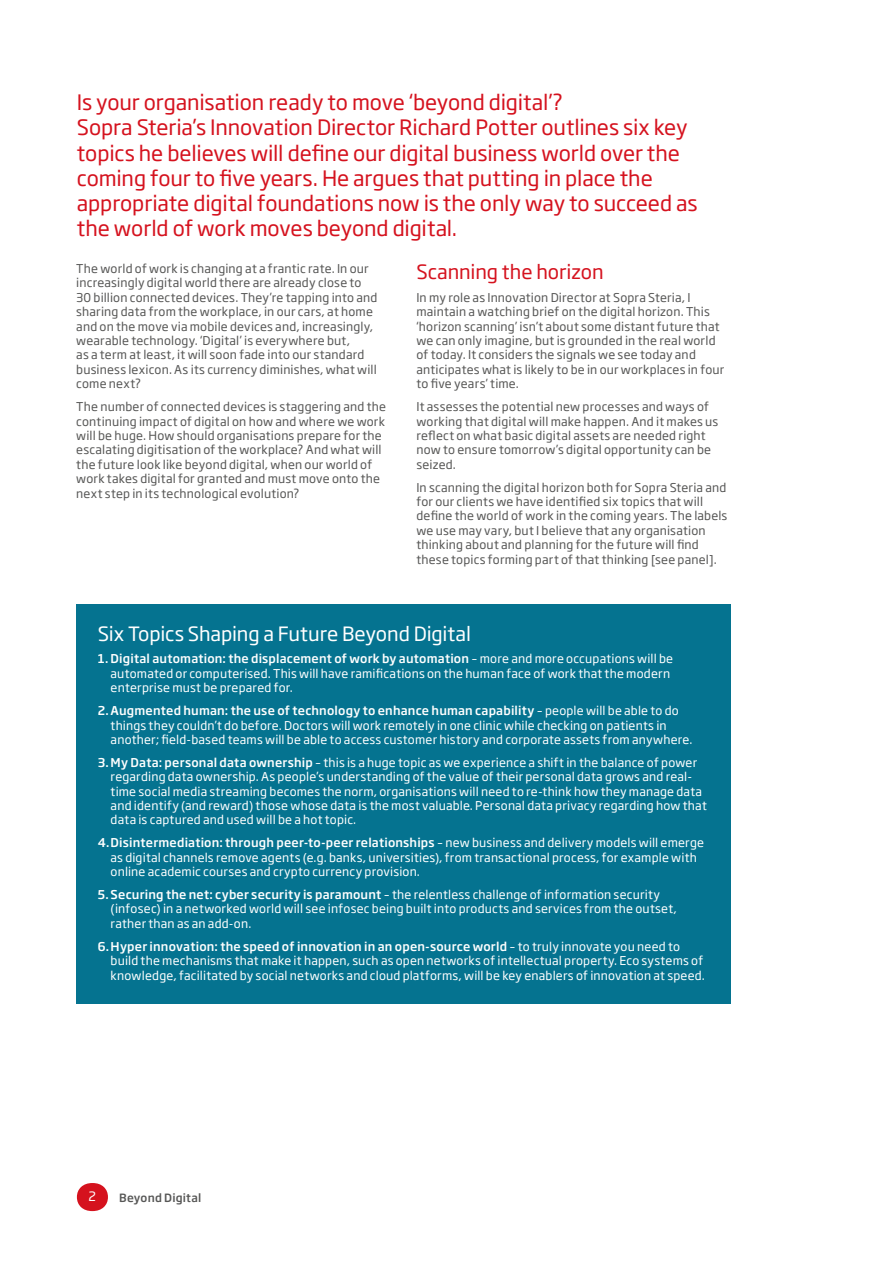
<style>
.page{position:relative;width:893px;height:1263px;background:#fff}
.page>*{position:absolute;margin:0;border:0;box-sizing:border-box;transform-origin:0 0}
.Body_Heading_1{font:21px/25.2px "Soho Gothic Std";letter-spacing:-.005em;color:#d5121e}
.Body_Heading_1-2{font:19.5px "Soho Gothic Std";letter-spacing:-.005em;color:#fff}
.Body_Heading_1-3{font:19.5px "Soho Gothic Std";letter-spacing:-.005em;color:#d5121e}
.t1{font:12.75px "Soho Gothic Pro";color:#fff}
.t2{font:12px/14.4px "Soho Gothic Std";letter-spacing:.015em;color:#fff}
.Body{font:12px/14.4px "Soho Gothic Std";letter-spacing:.015em;color:#575756}
.Footer_Text{font:500 11.25px "Soho Gothic Std";letter-spacing:.02em;color:#575756}
.s1{font-weight:500}
</style>
<div class="page">
<svg style="left:77px;top:1183px;width:31px;height:28px"></svg>
<div style="left:77px;top:604px;width:654px;height:400px;background:#057390"></div>
<p class="Body_Heading_1" style="left:77px;top:90px;width:622px">Is your organisation ready to move ‘beyond digital’?<br>Sopra Steria’s Innovation Director Richard Potter outlines six key topics he believes will define our digital business world over the coming four to five years. He argues that putting in place the appropriate digital foundations now is the only way to succeed as the world of work moves beyond digital.</p>
<p class="Body" style="left:76px;top:262px;width:303px">The world of work is changing at a frantic rate. In our increasingly digital world there are already close to 30 billion connected devices. They’re tapping into and sharing data from the workplace, in our cars, at home and on the move via mobile devices and, increasingly, wearable technology. ‘Digital’ is everywhere but,<br>as a term at least, it will soon fade into our standard business lexicon. As its currency diminishes, what will come next?</p>
<p class="Body" style="left:76px;top:400px;width:311px">The number of connected devices is staggering and the continuing impact of digital on how and where we work will be huge. How should organisations prepare for the escalating digitisation of the workplace? And what will the future look like beyond digital, when our world of work takes digital for granted and must move onto the next step in its technological evolution?</p>
<p class="Body_Heading_1-3" style="left:416px;top:259px;width:189px">Scanning the horizon</p>
<p class="Body" style="left:416px;top:290px;width:309px">In my role as Innovation Director at Sopra Steria, I maintain a watching brief on the digital horizon. This ‘horizon scanning’ isn’t about some distant future that we can only imagine, but is grounded in the real world of today. It considers the signals we see today and anticipates what is likely to be in our workplaces in four to five years’ time.</p>
<p class="Body" style="left:416px;top:400px;width:303px">It assesses the potential new processes and ways of working that digital will make happen. And it makes us reflect on what basic digital assets are needed right now to ensure tomorrow’s digital opportunity can be seized.</p>
<p class="Body" style="left:416px;top:480px;width:312px">In scanning the digital horizon both for Sopra Steria and for our clients we have identified six topics that will define the world of work in the coming years. The labels we use may vary, but I believe that any organisation thinking about and planning for the future will find these topics forming part of that thinking [see panel].</p>
<p class="Body_Heading_1-2" style="left:98px;top:621px;width:375px">Six Topics Shaping a Future Beyond Digital</p>
<p class="t2" style="left:111px;top:652px;width:564px;text-indent:-13px"><span class="s1">1. Digital automation: the displacement of work by automation</span> – more and more occupations will be automated or computerised. This will have ramifications on the human face of work that the modern enterprise must be prepared for.</p>
<p class="t2" style="left:111px;top:704px;width:583px;text-indent:-13px"><span class="s1">2. Augmented human: the use of technology to enhance human capability</span> – people will be able to do things they couldn’t do before. Doctors will work remotely in one clinic while checking on patients in another; field-based teams will be able to access customer history and corporate assets from anywhere.</p>
<p class="t2" style="left:111px;top:755px;width:598px;text-indent:-13px"><span class="s1">3. My Data: personal data ownership</span> – this is a huge topic as we experience a shift in the balance of power regarding data ownership. As people’s understanding of the value of their personal data grows and real&shy;time social media streaming becomes the norm, organisations will need to re-think how they manage data and identify (and reward) those whose data is the most valuable. Personal data privacy regarding how that data is captured and used will be a hot topic.</p>
<p class="t2" style="left:111px;top:836px;width:595px;text-indent:-13px"><span class="s1">4.Disintermediation: through peer-to-peer relationships</span> – new business and delivery models will emerge as digital channels remove agents (e.g. banks, universities), from transactional process, for example with online academic courses and crypto currency provision.</p>
<p class="t2" style="left:111px;top:888px;width:568px;text-indent:-13px"><span class="s1">5. Securing the net: cyber security is paramount</span> – the relentless challenge of information security (infosec) in a networked world will see infosec being built into products and services from the outset, rather than as an add-on.</p>
<p class="t2" style="left:111px;top:939px;width:596px;text-indent:-13px"><span class="s1">6.Hyper innovation: the speed of innovation in an open-source world</span> – to truly innovate you need to build the mechanisms that make it happen, such as open networks of intellectual property. Eco systems of knowledge, facilitated by social networks and cloud platforms, will be key enablers of innovation at speed.</p>
<p class="t1" style="left:89px;top:1186px;width:9px">2</p>
<p class="Footer_Text" style="left:119px;top:1191px;width:84px">Beyond Digital</p>
</div>
